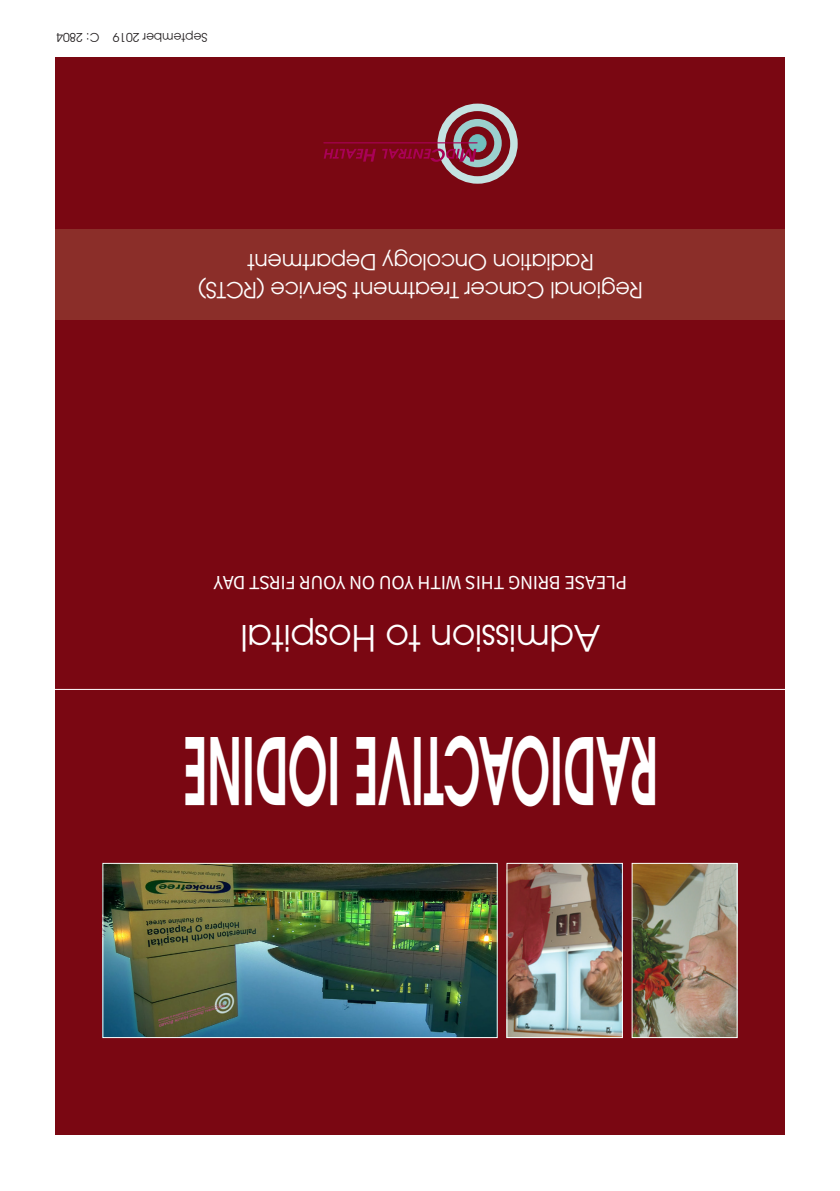
<style>
.page{position:relative;width:840px;height:1191px;background:#fff}
.page>*{position:absolute;margin:0;border:0;box-sizing:border-box;transform-origin:0 0}
.t1{font:600 92px "Avant Garde";color:#fff;scale:.51 1}
.t2{font:36px "Avant Garde";letter-spacing:-.01em;color:#fff}
.t3{font:22px "Avant Garde";letter-spacing:-.01em;color:#fff}
.t4{font:20px "Source Sans Pro";letter-spacing:-.01em;color:#fff}
.Body_Text{font:12px "Avant Garde";color:#231f20}
</style>
<div class="page">
<div style="left:56px;top:57px;width:728px;height:1077px;background:#7a0712"></div>
<div style="left:469px;top:135px;width:17px;height:17px;background:#71bfbe;border-radius:50%"></div>
<div style="left:468px;top:134px;width:18px;height:18px;border:1px solid #71bfbe;border-radius:50%"></div>
<div style="left:453px;top:119px;width:48px;height:48px;border:7px solid #9bd0ce;border-radius:50%"></div>
<div style="left:437px;top:104px;width:80px;height:80px;border:7px solid #c4e2e1;border-radius:50%"></div>
<svg style="left:382px;top:149px;width:94px;height:13px"></svg>
<svg style="left:324px;top:149px;width:51px;height:13px"></svg>
<hr style="left:323px;top:142px;width:154px;height:1px;background:#a90156">
<hr style="left:40px;top:689px;width:760px;height:1px;background:#fff">
<div style="left:56px;top:229px;width:728px;height:91px;background:#8b2e29"></div>
<img style="left:633px;top:865px;width:102px;height:171px">
<div style="left:631px;top:863px;width:106px;height:175px;border:1px solid #fff"></div>
<img style="left:104px;top:865px;width:391px;height:171px">
<div style="left:102px;top:863px;width:395px;height:175px;border:1px solid #fff"></div>
<img style="left:508px;top:865px;width:112px;height:171px">
<div style="left:506px;top:863px;width:116px;height:175px;border:1px solid #fff"></div>
<p class="Body_Text" style="left:207px;top:45px;width:152px;rotate:-180deg">September 2019 C: 2804</p>
<p class="t3" style="left:593px;top:275px;width:348px;rotate:-180deg">Radiation Oncology Department</p>
<p class="t3" style="left:642px;top:303px;width:446px;rotate:-180deg">Regional Cancer Treatment Service (RCTS)</p>
<p class="t4" style="left:627px;top:595px;width:415px;rotate:-180deg">PLEASE BRING THIS WITH YOU ON YOUR FIRST DAY</p>
<p class="t2" style="left:600px;top:659px;width:361px;rotate:-180deg">Admission to Hospital</p>
<p class="t1" style="left:657px;top:831px;width:933px;rotate:-180deg">RADIOACTIVE IODINE</p>
</div>
